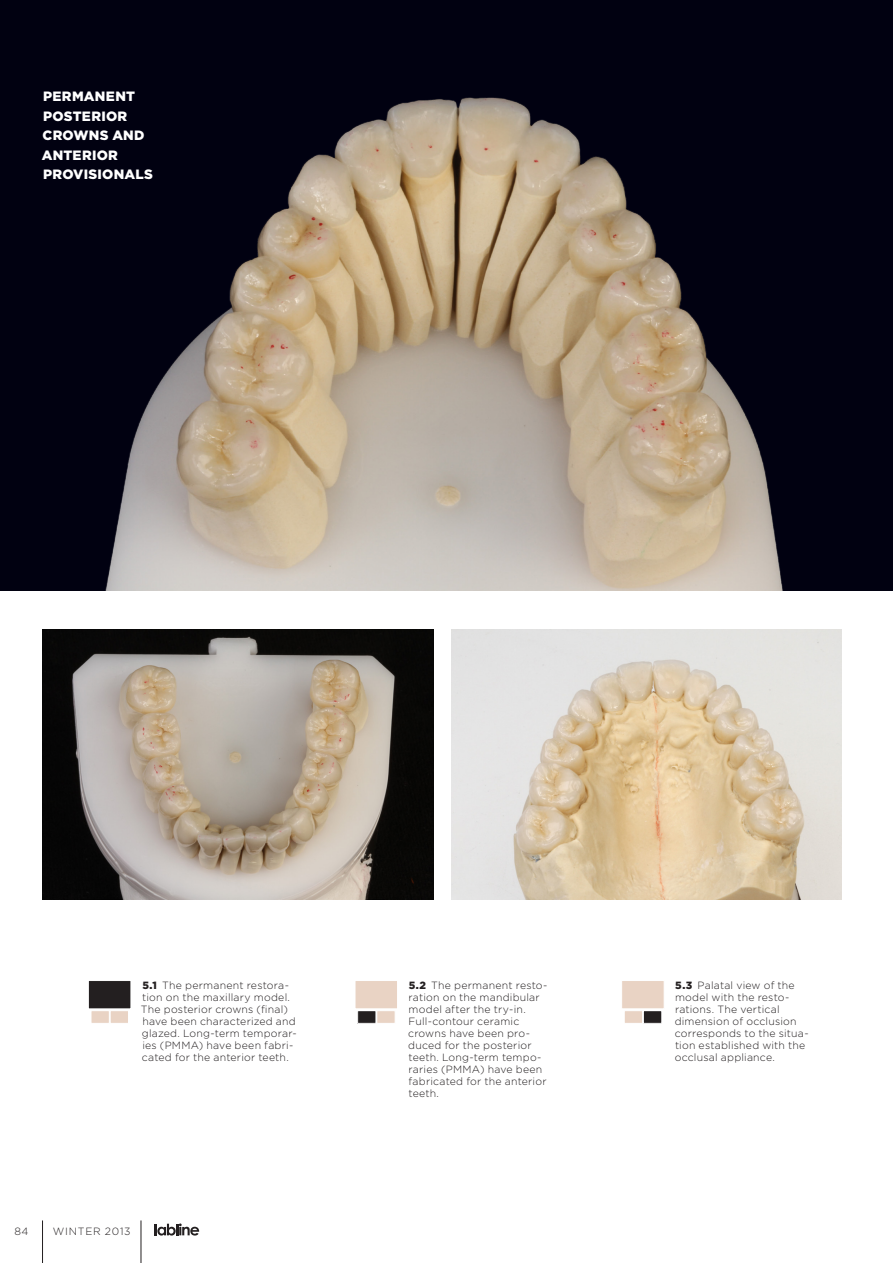
<style>
.page{position:relative;width:893px;height:1263px;background:#fff}
.page>*{position:absolute;margin:0;border:0;box-sizing:border-box;transform-origin:0 0}
._04_section_header{font:900 13.5px/19.5px "Gotham";letter-spacing:.015em;color:#fff}
._01_caption_gotham_l{font:300 10.5px/12px "Gotham";letter-spacing:.02em;color:#231f20}
._01_caption_gotham_l-2{font:300 10.5px "Gotham";letter-spacing:.07em;color:#231f20}
.s1{font-weight:900}
</style>
<div class="page">
<hr style="left:141px;top:1220px;width:1px;height:43px;background:#231f20">
<hr style="left:42px;top:1220px;width:1px;height:43px;background:#231f20">
<svg style="left:155px;top:1223px;width:44px;height:12px"></svg>
<div style="left:0;top:0;width:893px;height:590px;background:#010111"></div>
<img style="left:105px;top:97px;width:678px;height:493px">
<img style="left:43px;top:629px;width:391px;height:271px">
<img style="left:452px;top:629px;width:390px;height:271px">
<div style="left:88px;top:980px;width:43px;height:29px;background:#231f20"></div>
<div style="left:88px;top:980px;width:43px;height:29px;border:1px solid #fff"></div>
<div style="left:110px;top:1010px;width:19px;height:14px;background:#e9d3c4;border:1px solid #fff"></div>
<div style="left:91px;top:1010px;width:19px;height:14px;background:#e9d3c4;border:1px solid #fff"></div>
<div style="left:355px;top:980px;width:43px;height:29px;background:#e9d3c4;border:1px solid #fff"></div>
<div style="left:376px;top:1010px;width:19px;height:14px;background:#e9d3c4;border:1px solid #fff"></div>
<div style="left:358px;top:1011px;width:18px;height:12px;background:#231f20"></div>
<div style="left:357px;top:1010px;width:19px;height:14px;border:1px solid #fff"></div>
<div style="left:621px;top:980px;width:43px;height:29px;background:#e9d3c4;border:1px solid #fff"></div>
<div style="left:643px;top:1011px;width:19px;height:12px;background:#231f20"></div>
<div style="left:643px;top:1010px;width:19px;height:14px;border:1px solid #fff"></div>
<div style="left:624px;top:1010px;width:19px;height:14px;background:#e9d3c4;border:1px solid #fff"></div>
<p class="_04_section_header" style="left:42px;top:86px;width:113px">PERMANENT<br>POSTERIOR<br>CROWNS AND<br>ANTERIOR<br>PROVISIONALS</p>
<p class="_01_caption_gotham_l" style="left:141px;top:978px;width:158px"><span class="s1">5.1</span> The permanent restora&shy;tion on the maxillary model.<br>The posterior crowns (final) have been characterized and glazed. Long-term temporar&shy;ies (PMMA) have been fabri&shy;cated for the anterior teeth.</p>
<p class="_01_caption_gotham_l" style="left:408px;top:978px;width:141px"><span class="s1">5.2</span> The permanent resto&shy;ration on the mandibular model after the try-in.<br>Full-contour ceramic crowns have been pro&shy;duced for the posterior teeth. Long-term tempo&shy;raries (PMMA) have been fabricated for the anterior teeth.</p>
<p class="_01_caption_gotham_l" style="left:675px;top:978px;width:135px"><span class="s1">5.3</span> Palatal view of the model with the resto&shy;rations. The vertical dimension of occlusion corresponds to the situa&shy;tion established with the occlusal appliance.</p>
<p class="_01_caption_gotham_l" style="left:14px;top:1225px;width:16px">84</p>
<p class="_01_caption_gotham_l-2" style="left:53px;top:1225px;width:79px">WINTER 2013</p>
</div>
